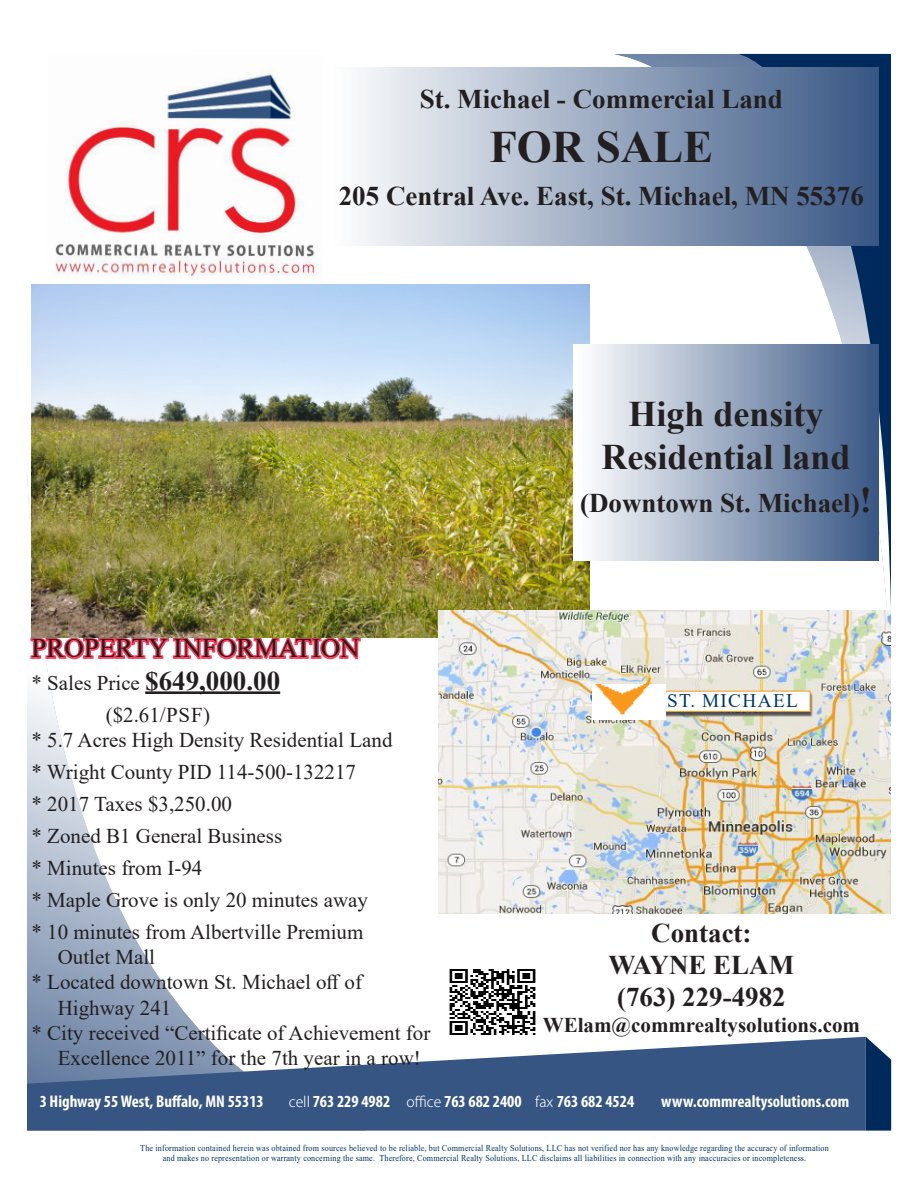
<style>
.page{position:relative;width:918px;height:1188px;background:#fff}
.page>*{position:absolute;margin:0;border:0;box-sizing:border-box;transform-origin:0 0}
.t1{font:700 45px "Times New Roman";color:#231f20}
.t2{font:700 36px/43.2px "Times New Roman";color:#231f20;text-align:center}
.t3{font:700 27px/32.4px "Times New Roman";color:#231f20;text-align:center}
.t4{font:27px "Times New Roman";color:#231f20}
.t5{font:21px/32px "Times New Roman";color:#231f20;text-align:center}
.t6{font:700 21px "Times New Roman";color:#231f20}
.t7{font:19.2px "Times New Roman";letter-spacing:.075em;color:#003667}
.t8{font:700 condensed 16.95px "Myriad Pro";color:#fff}
.t9{font:9px/10.5px "Times New Roman";letter-spacing:.02em;color:#003667;text-align:center;scale:.9 1}
.s1{font-weight:700;font-size:27px}
.s2{font-size:36px}
.s3{font-family:"Koz Go Pro";font-weight:300;font-stretch:normal;font-size:14.1px}
</style>
<div class="page">
<svg style="left:611px;top:54px;width:127px;height:507px"></svg>
<svg style="left:738px;top:54px;width:153px;height:554px"></svg>
<svg style="left:27px;top:466px;width:254px;height:571px"></svg>
<svg style="left:27px;top:1037px;width:839px;height:94px;background:#5a7399"></svg>
<svg style="left:866px;top:1037px;width:25px;height:94px;background:#1f4470"></svg>
<img style="left:47px;top:69px;width:277px;height:216px">
<div style="left:324px;top:67px;width:555px;height:179px;background:linear-gradient(to right,#fff,#385684)"></div>
<hr style="left:145px;top:691px;width:135px;height:3px;background:#231f20">
<svg style="left:29px;top:629px;width:332px;height:32px"></svg>
<img style="left:449px;top:969px;width:87px;height:66px">
<img style="left:32px;top:285px;width:557px;height:353px">
<div style="left:573px;top:344px;width:306px;height:216px;background:linear-gradient(to right,#fff,#385784)"></div>
<img style="left:439px;top:610px;width:452px;height:304px">
<div style="left:636px;top:692px;width:177px;height:25px;background:#231f20;opacity:.75"></div>
<svg style="left:665px;top:690px;width:146px;height:22px"></svg>
<img style="left:592px;top:684px;width:73px;height:36px">
<p class="t3" style="left:420px;top:86px;width:365px">St. Michael - Commercial Land</p>
<h1 class="t1" style="left:489px;top:131px;width:225px">FOR SALE</h1>
<p class="t3" style="left:339px;top:183px;width:527px">205 Central Ave. East, St. Michael, MN 55376</p>
<p class="t4" style="left:32px;top:638px;width:330px">PROPERTY INFORMATION</p>
<p class="t5" style="left:32px;top:668px;width:250px;line-height:32.4px">* Sales Price <span class="s1">$649,000.00 </span>($2.61/PSF)</p>
<p class="t5" style="left:31px;top:726px;width:363px;text-align:left">* 5.7 Acres High Density Residential Land * Wright County PID 114-500-132217<br>* 2017 Taxes $3,250.00<br>* Zoned B1 General Business<br>* Minutes from I-94<br>* Maple Grove is only 20 minutes away<br>* 10 minutes from Albertville Premium</p>
<p class="t5" style="left:58px;top:943px;width:99px">Outlet Mall</p>
<p class="t5" style="left:31px;top:966px;width:332px">* Located downtown St. Michael off of</p>
<p class="t5" style="left:58px;top:993px;width:115px">Highway 241</p>
<p class="t5" style="left:31px;top:1016px;width:400px">* City received “Certificate of Achievement for</p>
<p class="t5" style="left:58px;top:1044px;width:365px">Excellence 2011” for the 7th year in a row!</p>
<h2 class="t2" style="left:601px;top:396px;width:251px">High density<br>Residential land</h2>
<p class="t3" style="left:580px;top:490px;width:293px">(Downtown St. Michael)<span class="s2">!</span></p>
<p class="t7" style="left:667px;top:693px;width:132px">ST. MICHAEL</p>
<p class="t3" style="left:609px;top:919px;width:187px">Contact:<br>WAYNE ELAM (763) 229-4982</p>
<p class="t6" style="left:543px;top:1017px;width:319px">WElam@commrealtysolutions.com</p>
<p class="t8" style="left:40px;top:1095px;width:226px">3 Highway 55 West, Buffalo, MN 55313</p>
<p class="t8" style="left:289px;top:1095px;width:347px"><span class="s3">cell</span> 763 229 4982 <span class="s3">office</span> 763 682 2400 <span class="s3">fax</span> 763 682 4524</p>
<p class="t8" style="left:661px;top:1095px;width:190px">www.commrealtysolutions.com</p>
<p class="t9" style="left:140px;top:1143px;width:767px">The information contained herein was obtained from sources believed to be reliable, but Commercial Realty Solutions, LLC has not verified nor has any knowledge regarding the accuracy of information and makes no representation or warranty concerning the same. Therefore, Commercial Realty Solutions, LLC disclaims all liabilities in connection with any inaccuracies or incompleteness.</p>
</div>
